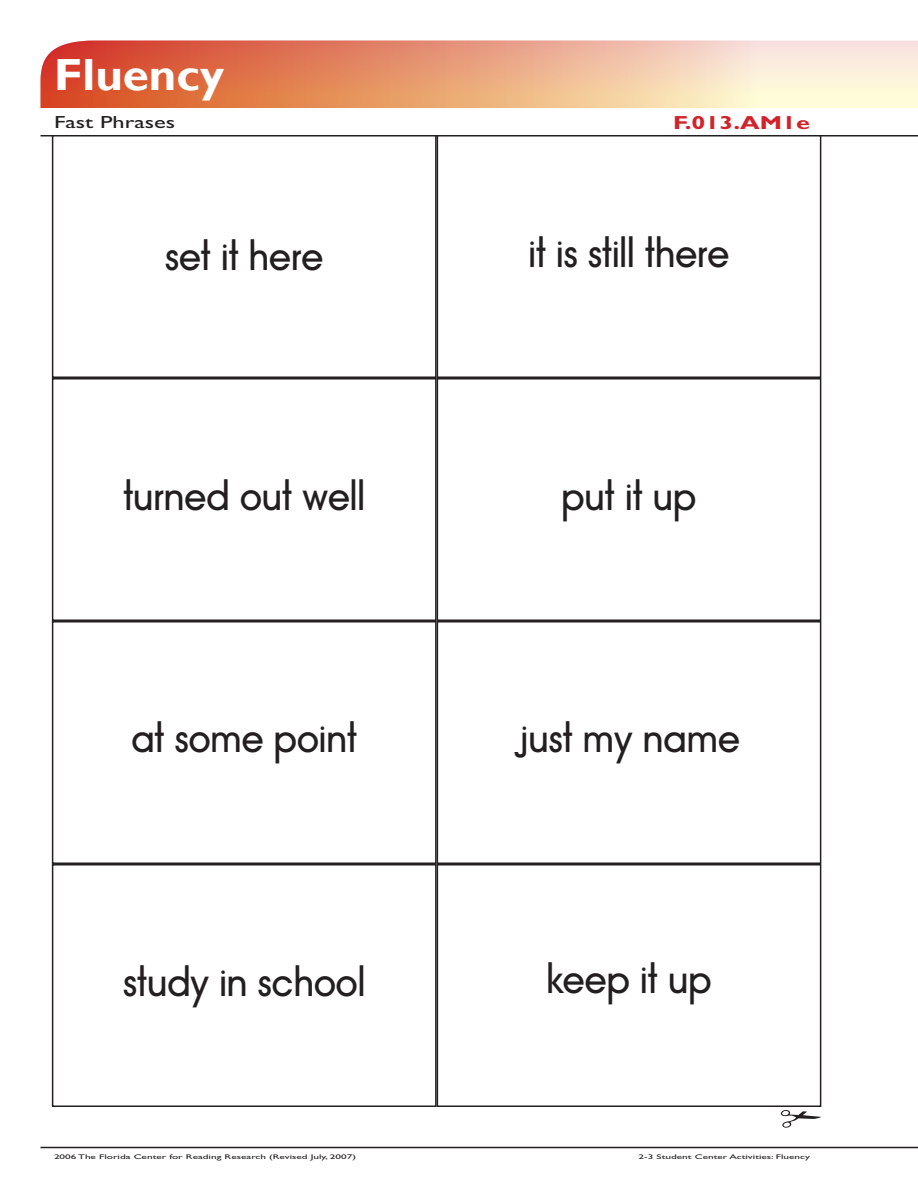
<style>
.page{position:relative;width:918px;height:1188px;background:#fff}
.page>*{position:absolute;margin:0;border:0;box-sizing:border-box;transform-origin:0 0}
.t1{font:700 45px "Gill Sans";color:#fff;scale:1.05 1}
.t2{font:36px "Avant Garde Medium Modified";color:#231f20}
.t3{font:700 18.9px "Gill Sans MT Modified";color:#d1232a;scale:1.33 1}
.t4{font:17.55px "Gill Sans MT Modified";color:#231f20;scale:1.39 1}
.t5{font:6.75px "Gill Sans MT Modified";color:#231f20;scale:1.67 1}
</style>
<div class="page">
<svg style="left:40px;top:40px;width:878px;height:68px;background:#eaa686"></svg>
<hr style="left:40px;top:1147px;width:878px;height:1px;background:#231f20">
<hr style="left:40px;top:135px;width:878px;height:1px;background:#231f20">
<div style="left:52px;top:135px;width:385px;height:243px;border:2px solid #231f20"></div>
<div style="left:437px;top:135px;width:384px;height:243px;border:2px solid #231f20"></div>
<div style="left:52px;top:378px;width:385px;height:243px;border:2px solid #231f20"></div>
<div style="left:437px;top:378px;width:384px;height:243px;border:2px solid #231f20"></div>
<div style="left:52px;top:621px;width:385px;height:243px;border:2px solid #231f20"></div>
<div style="left:437px;top:621px;width:384px;height:243px;border:2px solid #231f20"></div>
<div style="left:52px;top:864px;width:385px;height:243px;border:2px solid #231f20"></div>
<div style="left:437px;top:864px;width:384px;height:243px;border:2px solid #231f20"></div>
<svg style="left:781px;top:1110px;width:40px;height:18px"></svg>
<h1 class="t1" style="left:54px;top:48px;width:164px">Fluency</h1>
<p class="t4" style="left:54px;top:112px;width:89px">Fast Phrases</p>
<p class="t3" style="left:673px;top:111px;width:104px">F.013.AM1e</p>
<p class="t2" style="left:165px;top:235px;width:160px">set it here</p>
<p class="t2" style="left:528px;top:232px;width:203px">it is still there</p>
<p class="t2" style="left:123px;top:475px;width:243px">turned out well</p>
<p class="t2" style="left:561px;top:475px;width:137px">put it up</p>
<p class="t2" style="left:131px;top:717px;width:227px">at some point</p>
<p class="t2" style="left:518px;top:717px;width:223px">just my name</p>
<p class="t2" style="left:123px;top:961px;width:244px">study in school</p>
<p class="t2" style="left:546px;top:958px;width:167px">keep it up</p>
<p class="t5" style="left:54px;top:1153px;width:182px">2006 The Florida Center for Reading Research (Revised July, 2007)</p>
<p class="t5" style="left:639px;top:1153px;width:104px">2-3 Student Center Activities: Fluency</p>
</div>
